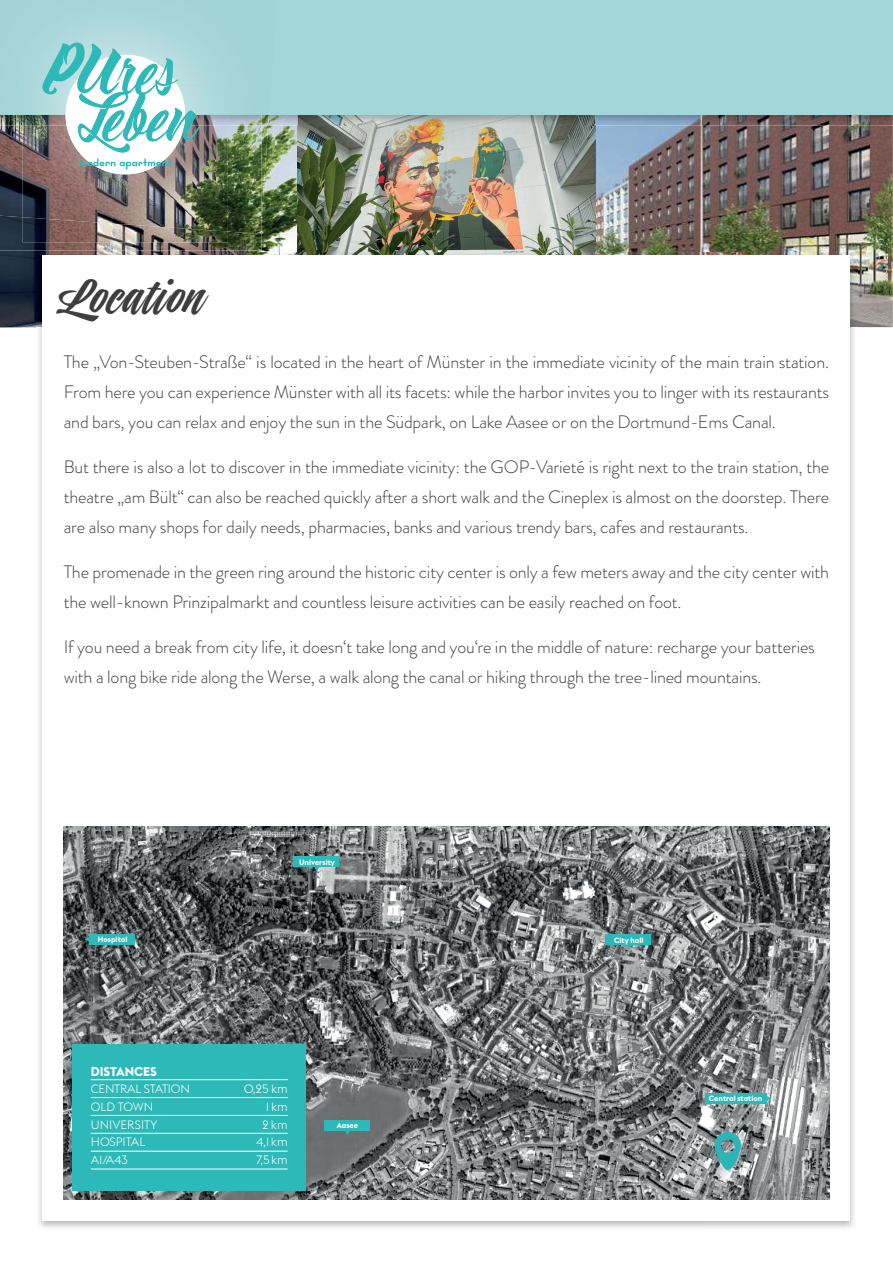
<style>
.page{position:relative;width:893px;height:1263px;background:#fff}
.page>*{position:absolute;margin:0;border:0;box-sizing:border-box;transform-origin:0 0}
.t1{font:45px "Indie";letter-spacing:.02em;color:#3e3e3f}
.t2{font:300 18px/30px "Brandon Grotesque";letter-spacing:-.01em;color:#3e3e3f;text-align:justify}
.t3{font:700 12.75px "Euclid Flex";color:#fff}
.t4{font:300 12px "Euclid Flex";color:#fff}
.t5{font:300 12px "Euclid Flex";letter-spacing:-.02em;color:#fff}
.t6{font:700 7.65px "Euclid Flex";color:#fff}
</style>
<div class="page">
<img style="left:595px;top:115px;width:298px;height:212px">
<img style="left:0;top:126px;width:298px;height:201px">
<img style="left:298px;top:126px;width:297px;height:127px">
<img style="left:36px;top:253px;width:821px;height:74px">
<img style="left:39px;top:327px;width:254px;height:901px">
<div style="left:43px;top:255px;width:807px;height:965px;background:#fff"></div>
<img style="left:64px;top:826px;width:765px;height:373px">
<img style="left:269px;top:115px;width:326px;height:11px">
<div style="left:0;top:0;width:893px;height:115px;background:#a3d6d8"></div>
<img style="left:0;top:234px;width:261px;height:16px">
<img style="left:261px;top:126px;width:7px;height:97px">
<svg style="left:261px;top:115px;width:8px;height:11px"></svg>
<img style="left:0;top:24px;width:261px;height:210px">
<img style="left:23px;top:232px;width:205px;height:10px">
<img style="left:23px;top:85px;width:205px;height:147px">
<svg style="left:42px;top:42px;width:158px;height:132px"></svg>
<svg style="left:714px;top:1132px;width:27px;height:38px"></svg>
<div style="left:324px;top:1120px;width:45px;height:10px;background:#2db9b8"></div>
<svg style="left:345px;top:1130px;width:5px;height:5px"></svg>
<div style="left:606px;top:935px;width:45px;height:10px;background:#2db9b8"></div>
<svg style="left:626px;top:945px;width:5px;height:5px"></svg>
<div style="left:294px;top:857px;width:45px;height:10px;background:#2db9b8"></div>
<svg style="left:314px;top:867px;width:5px;height:5px"></svg>
<div style="left:89px;top:934px;width:46px;height:10px;background:#2db9b8"></div>
<svg style="left:85px;top:937px;width:4px;height:5px"></svg>
<div style="left:705px;top:1093px;width:61px;height:10px;background:#2db9b8"></div>
<svg style="left:766px;top:1096px;width:5px;height:5px"></svg>
<div style="left:72px;top:1044px;width:234px;height:147px;background:#2db9b8"></div>
<hr style="left:91px;top:1079px;width:197px;height:1px;background:#fff">
<hr style="left:91px;top:1097px;width:197px;height:1px;background:#fff">
<hr style="left:91px;top:1115px;width:197px;height:1px;background:#fff">
<hr style="left:91px;top:1133px;width:197px;height:1px;background:#fff">
<hr style="left:91px;top:1151px;width:197px;height:1px;background:#fff">
<hr style="left:91px;top:1168px;width:197px;height:1px;background:#fff">
<h1 class="t1" style="left:64px;top:267px;width:146px">Location</h1>
<p class="t2" style="left:64px;top:347px;width:767px">The „Von-Steuben-Straße“ is located in the heart of Münster in the immediate vicinity of the main train station.<br>From here you can experience Münster with all its facets: while the harbor invites you to linger with its restaurants and bars, you can relax and enjoy the sun in the Südpark, on Lake Aasee or on the Dortmund-Ems Canal.</p>
<p class="t2" style="left:64px;top:452px;width:767px">But there is also a lot to discover in the immediate vicinity: the GOP-Varieté is right next to the train station, the theatre „am Bült“ can also be reached quickly after a short walk and the Cineplex is almost on the doorstep. There are also many shops for daily needs, pharmacies, banks and various trendy bars, cafes and restaurants.</p>
<p class="t2" style="left:64px;top:557px;width:767px">The promenade in the green ring around the historic city center is only a few meters away and the city center with the well-known Prinzipalmarkt and countless leisure activities can be easily reached on foot.</p>
<p class="t2" style="left:64px;top:632px;width:753px">If you need a break from city life, it doesn‘t take long and you‘re in the middle of nature: recharge your batteries with a long bike ride along the Werse, a walk along the canal or hiking through the tree-lined mountains.</p>
<p class="t6" style="left:98px;top:935px;width:31px">Hospital</p>
<p class="t6" style="left:299px;top:857px;width:37px">University</p>
<p class="t3" style="left:91px;top:1064px;width:67px">DISTANCES</p>
<p class="t5" style="left:91px;top:1082px;width:101px">CENTRAL STATION</p>
<p class="t4" style="left:244px;top:1082px;width:45px">0,25 km</p>
<p class="t4" style="left:91px;top:1100px;width:64px">OLD TOWN</p>
<p class="t4" style="left:266px;top:1100px;width:23px">1 km</p>
<p class="t4" style="left:91px;top:1117px;width:68px">UNIVERSITY</p>
<p class="t4" style="left:262px;top:1117px;width:27px">2 km</p>
<p class="t4" style="left:91px;top:1135px;width:56px">HOSPITAL</p>
<p class="t4" style="left:256px;top:1135px;width:33px">4,1 km</p>
<p class="t4" style="left:91px;top:1153px;width:39px">A1/A43</p>
<p class="t4" style="left:256px;top:1153px;width:33px">7,5 km</p>
<p class="t6" style="left:337px;top:1121px;width:23px">Aasee</p>
<p class="t6" style="left:614px;top:935px;width:31px">City hall</p>
<p class="t6" style="left:709px;top:1094px;width:55px">Central station</p>
</div>
